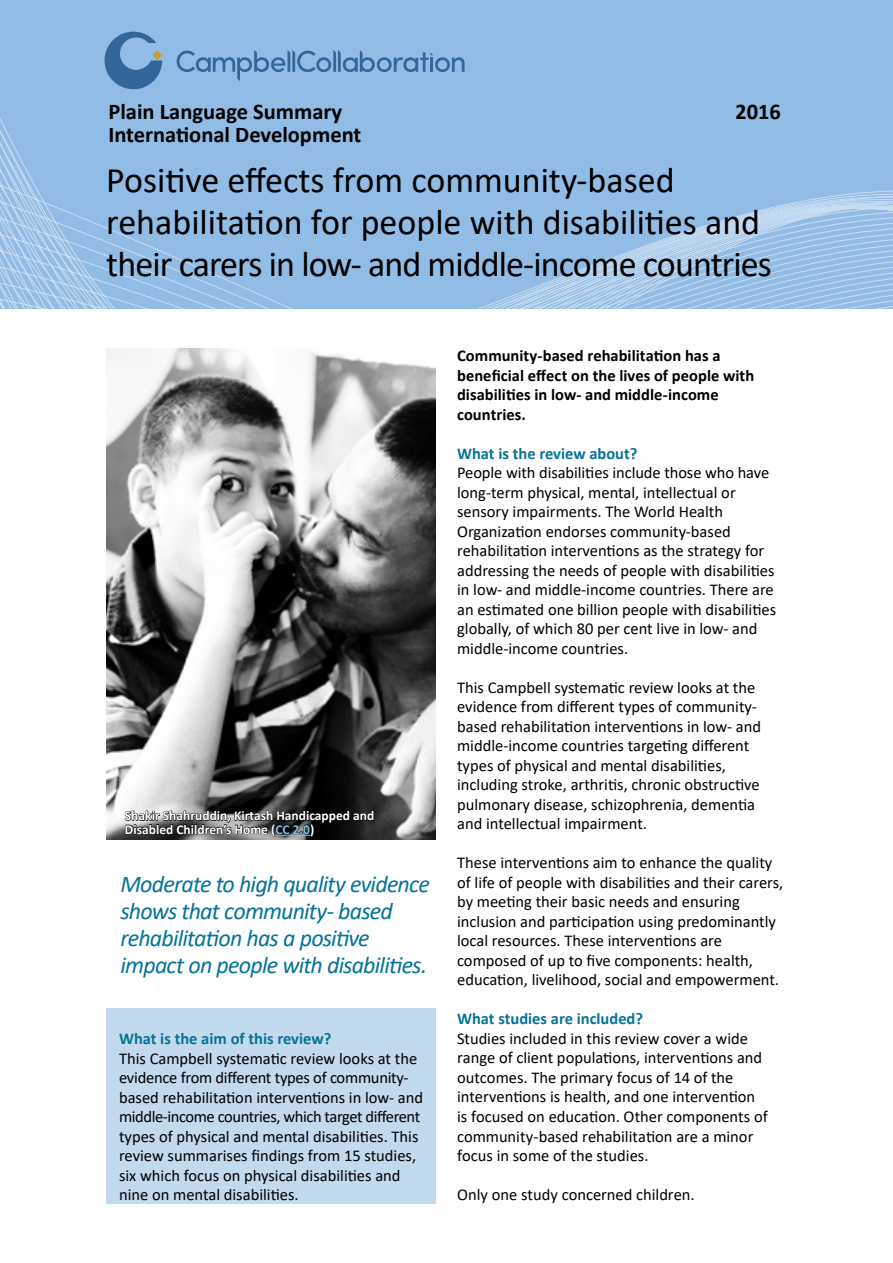
<style>
.page{position:relative;width:893px;height:1263px;background:#fff}
.page>*{position:absolute;margin:0;border:0;box-sizing:border-box;transform-origin:0 0}
.t1{font:36px/42px "Calibri";color:#000}
.t2{font:italic 24px/27px "Calibri";letter-spacing:-.03em;color:#067399}
.t3{font:700 22.5px "Calibri";color:#000}
.t4{font:16.5px/19.5px "Calibri";color:#000}
.t5{font:700 16.5px/19.5px "Calibri";color:#000}
.t6{font:700 16.5px "Calibri";color:#067399}
.t7{font:700 13.5px/13.5px "Calibri";color:#fff}
.s1{color:#80c2e8}
</style>
<div class="page">
<div style="left:0;top:0;width:893px;height:308px;background:#91bce5"></div>
<svg style="left:0;top:89px;width:893px;height:260px"></svg>
<div style="left:106px;top:1008px;width:330px;height:195px;background:#c3d9ec"></div>
<img style="left:106px;top:349px;width:330px;height:491px">
<svg style="left:105px;top:32px;width:57px;height:57px"></svg>
<svg style="left:177px;top:50px;width:288px;height:31px"></svg>
<svg style="left:125px;top:810px;width:249px;height:27px;background:#383838"></svg>
<h3 class="t3" style="left:108px;top:96px;width:235px">Plain Language Summary</h3>
<h3 class="t3" style="left:736px;top:96px;width:47px">2016</h3>
<h3 class="t3" style="left:108px;top:118px;width:254px">International Development</h3>
<h1 class="t1" style="left:106px;top:159px;width:667px">Positive effects from community-based rehabilitation for people with disabilities and their carers in low- and middle-income countries</h1>
<p class="t7" style="left:125px;top:809px;width:251px">Shakir Shahruddin, Kirtash Handicapped and<br>Disabled Children’s Home (<span class="s1">CC 2.0</span>)</p>
<h2 class="t2" style="left:120px;top:869px;width:311px">Moderate to high quality evidence shows that community- based rehabilitation has a positive impact on people with disabilities.</h2>
<p class="t6" style="left:119px;top:1027px;width:214px">What is the aim of this review?</p>
<p class="t4" style="left:119px;top:1048px;width:305px">This Campbell systematic review looks at the evidence from different types of community&shy;based rehabilitation interventions in low- and middle-income countries, which target different types of physical and mental disabilities. This review summarises findings from 15 studies, six which focus on physical disabilities and nine on mental disabilities.</p>
<p class="t5" style="left:457px;top:346px;width:299px">Community-based rehabilitation has a beneficial effect on the lives of people with disabilities in low- and middle-income countries.</p>
<p class="t6" style="left:457px;top:442px;width:182px">What is the review about?</p>
<p class="t4" style="left:457px;top:463px;width:321px">People with disabilities include those who have long-term physical, mental, intellectual or sensory impairments. The World Health Organization endorses community-based rehabilitation interventions as the strategy for addressing the needs of people with disabilities in low- and middle-income countries. There are an estimated one billion people with disabilities globally, of which 80 per cent live in low- and middle-income countries.</p>
<p class="t4" style="left:457px;top:677px;width:305px">This Campbell systematic review looks at the evidence from different types of community&shy;based rehabilitation interventions in low- and middle-income countries targeting different types of physical and mental disabilities, including stroke, arthritis, chronic obstructive pulmonary disease, schizophrenia, dementia and intellectual impairment.</p>
<p class="t4" style="left:457px;top:853px;width:328px">These interventions aim to enhance the quality of life of people with disabilities and their carers, by meeting their basic needs and ensuring inclusion and participation using predominantly local resources. These interventions are composed of up to five components: health, education, livelihood, social and empowerment.</p>
<p class="t6" style="left:457px;top:1007px;width:187px">What studies are included?</p>
<p class="t4" style="left:457px;top:1028px;width:312px">Studies included in this review cover a wide range of client populations, interventions and outcomes. The primary focus of 14 of the interventions is health, and one intervention is focused on education. Other components of community-based rehabilitation are a minor focus in some of the studies.</p>
<p class="t4" style="left:457px;top:1184px;width:239px">Only one study concerned children.</p>
</div>
